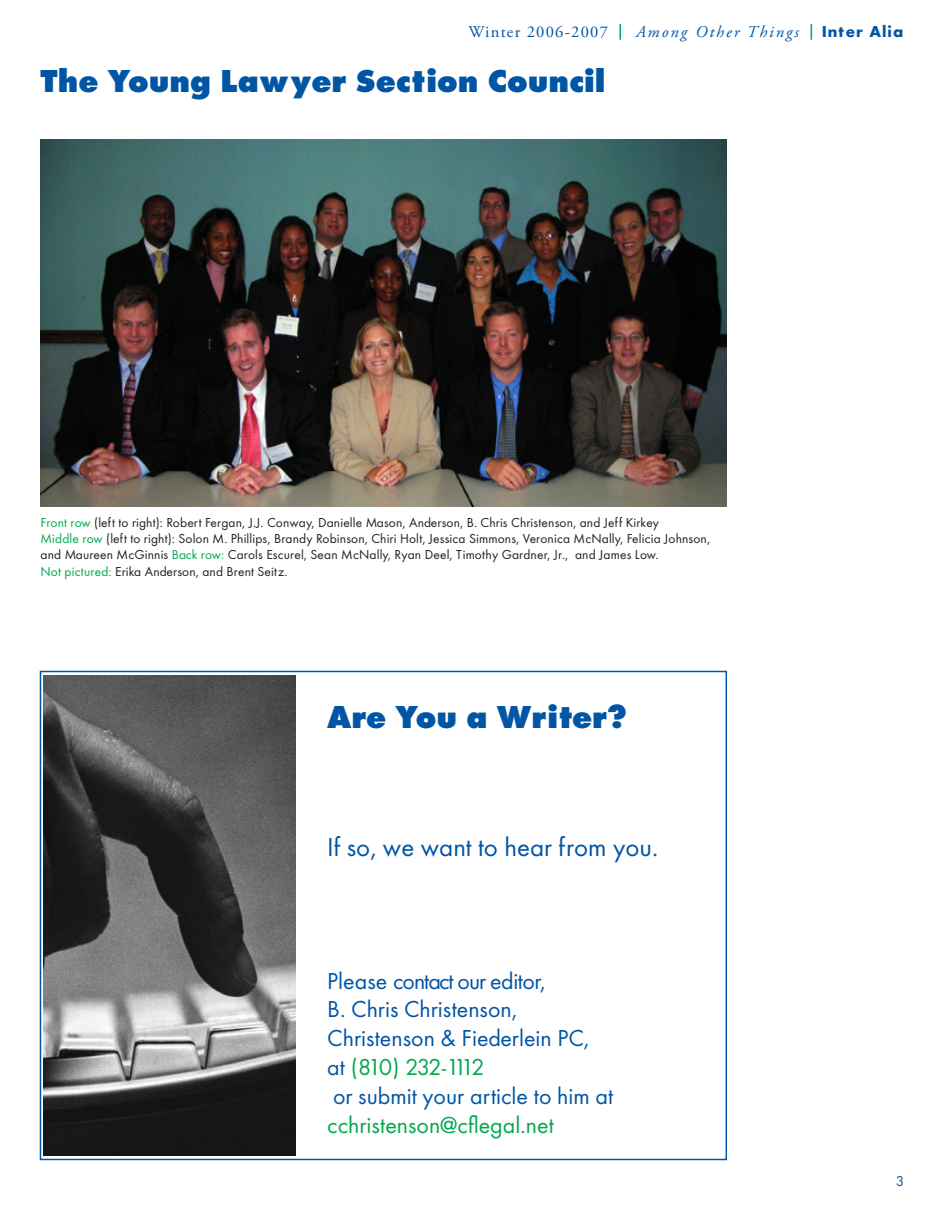
<style>
.page{position:relative;width:945px;height:1215px;background:#fff}
.page>*{position:absolute;margin:0;border:0;box-sizing:border-box;transform-origin:0 0}
.t1{font:33px "Futura Extra Bold DTC";color:#0155a5}
.t2{font:27px "Futura Book DTC";color:#0155a5}
.t3{font:24px/28.8px "Futura Book DTC";color:#0155a5}
.t4{font:24px "Futura Book DTC";color:#00a94e}
.t5{font:italic 16.5px "Adobe Garamond Pro";letter-spacing:.125em;color:#0155a5}
.t6{font:16.5px "Adobe Garamond Pro";letter-spacing:.075em;color:#0155a5}
.t7{font:16.5px "Futura Bold DTC";letter-spacing:.06em;color:#0155a5}
.t8{font:13.5px/16.2px "Futura Book DTC";letter-spacing:.01em;color:#231f20}
.s1{color:#00a94e}
</style>
<div class="page">
<svg style="left:620px;top:24px;width:1px;height:16px"></svg>
<svg style="left:811px;top:24px;width:1px;height:16px"></svg>
<img style="left:41px;top:140px;width:685px;height:366px">
<img style="left:44px;top:676px;width:252px;height:479px">
<div style="left:40px;top:671px;width:687px;height:489px;border:2px solid #0155a5"></div>
<p class="t6" style="left:468px;top:22px;width:141px">Winter 2006-2007</p>
<p class="t5" style="left:636px;top:22px;width:164px">Among Other Things</p>
<p class="t7" style="left:822px;top:21px;width:83px">Inter Alia</p>
<h1 class="t1" style="left:40px;top:62px;width:566px">The Young Lawyer Section Council</h1>
<p class="t8" style="left:40px;top:514px;width:671px"><span class="s1">Front row</span> (left to right): Robert Fergan, J.J. Conway, Danielle Mason, Anderson, B. Chris Christenson, and Jeff Kirkey<br><span class="s1">Middle row</span> (left to right): Solon M. Phillips, Brandy Robinson, Chiri Holt, Jessica Simmons, Veronica McNally, Felicia Johnson, and Maureen McGinnis <span class="s1">Back row:</span> Carols Escurel, Sean McNally, Ryan Deel, Timothy Gardner, Jr., and James Low.<br><span class="s1">Not pictured:</span> Erika Anderson, and Brent Seitz.</p>
<h1 class="t1" style="left:327px;top:698px;width:301px">Are You a Writer?</h1>
<h2 class="t2" style="left:327px;top:832px;width:332px">If so, we want to hear from you.</h2>
<h3 class="t3" style="left:327px;top:966px;width:287px">Please contact our editor,<br>B. Chris Christenson,<br>Christenson &amp; Fiederlein PC,<br>at <span class="s1">(810) 232-1112<br></span>or submit your article to him at</h3>
<h3 class="t4" style="left:327px;top:1111px;width:228px">cchristenson@cflegal.net</h3>
</div>
